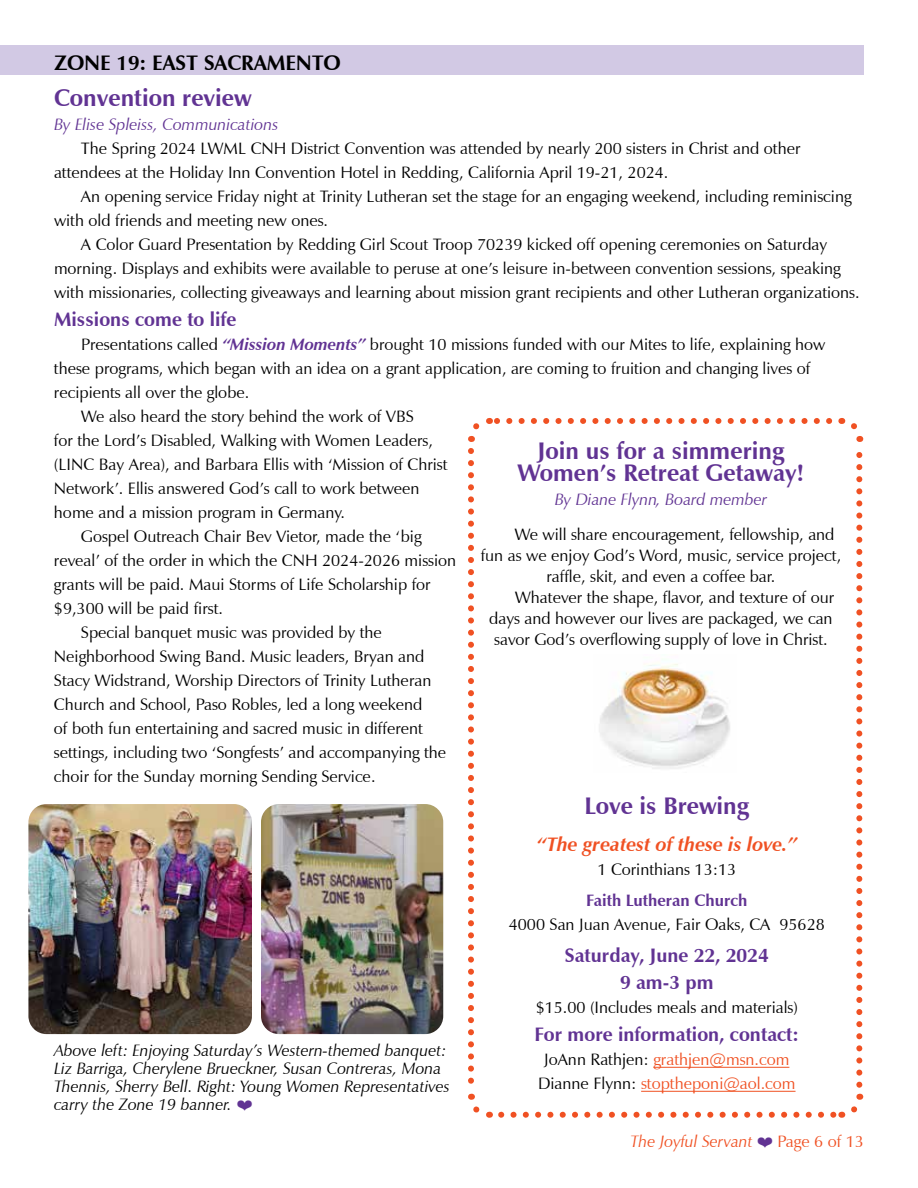
<style>
.page{position:relative;width:918px;height:1188px;background:#fff}
.page>*{position:absolute;margin:0;border:0;box-sizing:border-box;transform-origin:0 0}
.t1{font:700 24px/22.5px "Zapf Humanist 601 BT";color:#613393;text-align:center}
.t2{font:700 21px "Zapf Humanist 601 BT";color:#000}
.t3{font:700 19.5px/27.8px "Zapf Humanist 601 BT";color:#613393;text-align:center}
.t4{font:italic 700 19.5px "Zapf Humanist 601 BT";color:#f05123}
.t5{font:16.5px/24px "Zapf Humanist 601 BT";color:#000}
.t6{font:italic 16.5px/18px "Zapf Humanist 601 BT";color:#000}
.t7{font:16.5px/24px "Zapf Humanist 601 BT";color:#f05123;text-align:center}
.t8{font:italic 16.5px "Zapf Humanist 601 BT";color:#613393}
.t9{font:700 16.5px "Zapf Humanist 601 BT";color:#613393}
.t10{font:italic 16.5px "Zapf Humanist 601 BT";color:#f05123}
.s1{font-weight:700;font-style:italic;color:#613393}
.s2{color:#000}
</style>
<div class="page">
<img style="left:599px;top:664px;width:131px;height:105px">
<svg style="left:501px;top:1112px;width:334px;height:6px"></svg>
<svg style="left:468px;top:451px;width:22px;height:667px"></svg>
<svg style="left:841px;top:1094px;width:23px;height:24px"></svg>
<svg style="left:840px;top:418px;width:23px;height:667px"></svg>
<svg style="left:468px;top:418px;width:361px;height:24px"></svg>
<hr style="left:653px;top:1067px;width:136px;height:1px;background:#f05123">
<hr style="left:641px;top:1091px;width:155px;height:1px;background:#f05123">
<div style="left:0;top:46px;width:864px;height:29px;background:#d2c9e4"></div>
<img style="left:28px;top:804px;width:224px;height:230px">
<img style="left:261px;top:804px;width:182px;height:230px">
<p class="t2" style="left:54px;top:50px;width:288px">ZONE 19: EAST SACRAMENTO</p>
<h1 class="t1" style="left:54px;top:86px;width:199px">Convention review</h1>
<p class="t8" style="left:54px;top:114px;width:226px">By Elise Spleiss, Communications</p>
<p class="t5" style="left:54px;top:136px;width:748px;text-indent:27px">The Spring 2024 LWML CNH District Convention was attended by nearly 200 sisters in Christ and other attendees at the Holiday Inn Convention Hotel in Redding, California April 19-21, 2024.</p>
<p class="t5" style="left:54px;top:184px;width:799px;text-indent:27px">An opening service Friday night at Trinity Lutheran set the stage for an engaging weekend, including reminiscing with old friends and meeting new ones.</p>
<p class="t5" style="left:54px;top:232px;width:807px;text-indent:27px">A Color Guard Presentation by Redding Girl Scout Troop 70239 kicked off opening ceremonies on Saturday morning. Displays and exhibits were available to peruse at one’s leisure in-between convention sessions, speaking with missionaries, collecting giveaways and learning about mission grant recipients and other Lutheran organizations.</p>
<p class="t3" style="left:54px;top:305px;width:184px">Missions come to life</p>
<p class="t5" style="left:81px;top:332px;width:746px">Presentations called <span class="s1">“Mission Moments”</span> brought 10 missions funded with our Mites to life, explaining how</p>
<p class="t5" style="left:54px;top:356px;width:758px">these programs, which began with an idea on a grant application, are coming to fruition and changing lives of</p>
<p class="t5" style="left:54px;top:380px;width:197px">recipients all over the globe.</p>
<p class="t5" style="left:81px;top:404px;width:335px">We also heard the story behind the work of VBS</p>
<p class="t5" style="left:54px;top:428px;width:380px">for the Lord’s Disabled, Walking with Women Leaders,</p>
<p class="t5" style="left:54px;top:452px;width:395px">(LINC Bay Area), and Barbara Ellis with ‘Mission of Christ</p>
<p class="t5" style="left:54px;top:476px;width:367px">Network’. Ellis answered God’s call to work between</p>
<p class="t5" style="left:54px;top:500px;width:293px">home and a mission program in Germany.</p>
<p class="t5" style="left:81px;top:524px;width:342px">Gospel Outreach Chair Bev Vietor, made the ‘big</p>
<p class="t5" style="left:54px;top:548px;width:404px">reveal’ of the order in which the CNH 2024-2026 mission</p>
<p class="t5" style="left:54px;top:572px;width:378px">grants will be paid. Maui Storms of Life Scholarship for</p>
<p class="t5" style="left:54px;top:596px;width:170px">$9,300 will be paid first.</p>
<p class="t5" style="left:81px;top:620px;width:302px">Special banquet music was provided by the</p>
<p class="t5" style="left:54px;top:644px;width:372px">Neighborhood Swing Band. Music leaders, Bryan and</p>
<p class="t5" style="left:54px;top:668px;width:379px">Stacy Widstrand, Worship Directors of Trinity Lutheran</p>
<p class="t5" style="left:54px;top:692px;width:370px">Church and School, Paso Robles, led a long weekend</p>
<p class="t5" style="left:54px;top:716px;width:371px">of both fun entertaining and sacred music in different</p>
<p class="t5" style="left:54px;top:740px;width:394px">settings, including two ‘Songfests’ and accompanying the</p>
<p class="t5" style="left:54px;top:764px;width:323px">choir for the Sunday morning Sending Service.</p>
<h1 class="t1" style="left:517px;top:439px;width:288px">Join us for a simmering<br>Women’s Retreat Getaway!</h1>
<p class="t8" style="left:555px;top:490px;width:214px">By Diane Flynn, Board member</p>
<p class="t5" style="left:514px;top:522px;width:322px">We will share encouragement, fellowship, and</p>
<p class="t5" style="left:481px;top:543px;width:362px">fun as we enjoy God’s Word, music, service project,</p>
<p class="t5" style="left:546px;top:564px;width:230px">raffle, skit, and even a coffee bar.</p>
<p class="t5" style="left:515px;top:585px;width:321px">Whatever the shape, flavor, and texture of our</p>
<p class="t5" style="left:489px;top:606px;width:345px">days and however our lives are packaged, we can</p>
<p class="t5" style="left:494px;top:627px;width:335px">savor God’s overflowing supply of love in Christ.</p>
<p class="t6" style="left:54px;top:1042px;width:397px">Above left: Enjoying Saturday’s Western-themed banquet:<br>Liz Barriga, Cherylene Brueckner, Susan Contreras, Mona Thennis, Sherry Bell. Right: Young Women Representatives carry the Zone 19 banner.</p>
<h1 class="t1" style="left:584px;top:794px;width:166px">Love is Brewing</h1>
<p class="t4" style="left:537px;top:833px;width:262px">“The greatest of these is love.”</p>
<p class="t5" style="left:597px;top:858px;width:140px">1 Corinthians 13:13</p>
<p class="t9" style="left:586px;top:890px;width:163px">Faith Lutheran Church</p>
<p class="t5" style="left:509px;top:912px;width:317px">4000 San Juan Avenue, Fair Oaks, CA 95628</p>
<p class="t3" style="left:565px;top:941px;width:205px">Saturday, June 22, 2024<br>9 am-3 pm</p>
<p class="t5" style="left:536px;top:996px;width:264px">$15.00 (Includes meals and materials)</p>
<p class="t3" style="left:535px;top:1020px;width:266px">For more information, contact:</p>
<p class="t7" style="left:538px;top:1047px;width:259px"><span class="s2">JoAnn Rathjen:</span> grathjen@msn.com<br><span class="s2">Dianne Flynn:</span> stoptheponi@aol.com</p>
<p class="t10" style="left:631px;top:1131px;width:124px">The Joyful Servant</p>
<p class="t7" style="left:778px;top:1129px;width:88px">Page 6 of 13</p>
</div>
